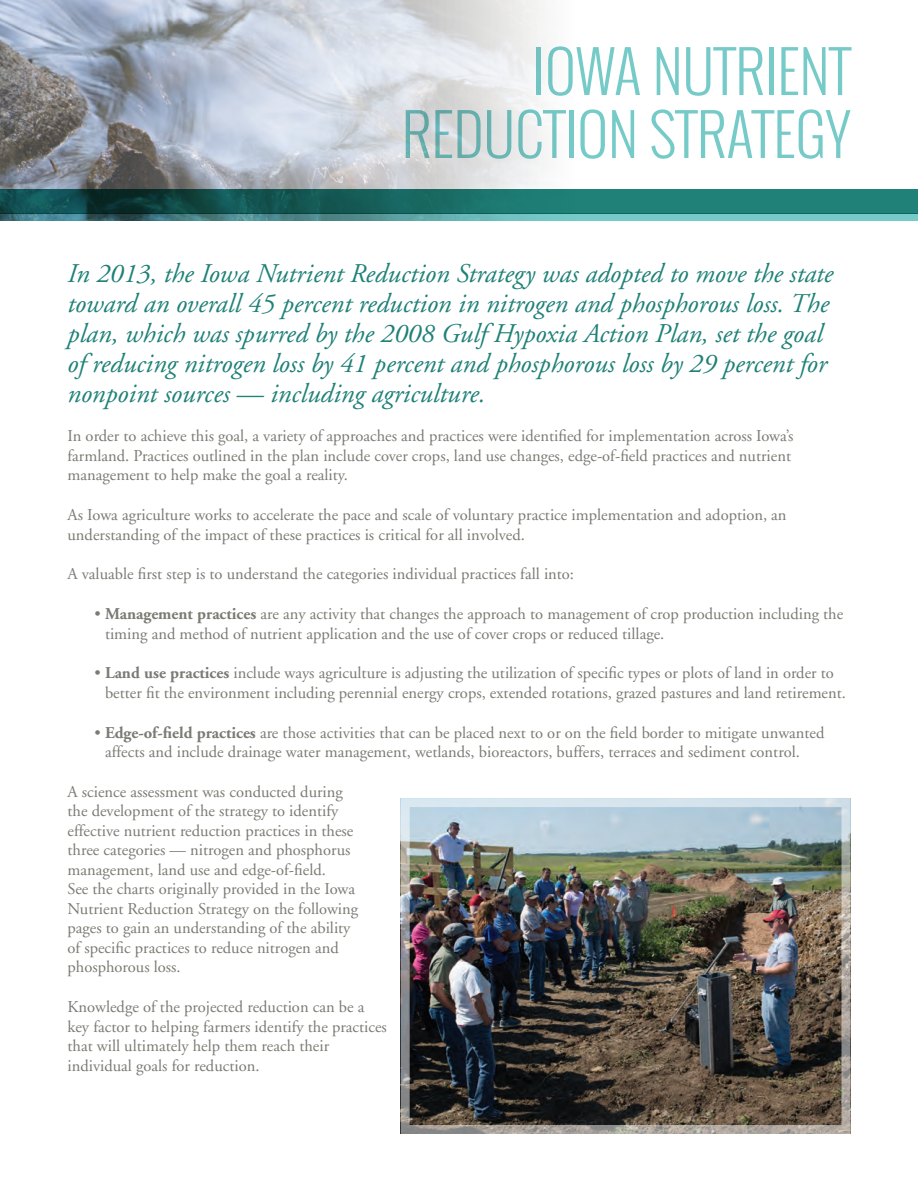
<style>
.page{position:relative;width:918px;height:1188px;background:#fff}
.page>*{position:absolute;margin:0;border:0;box-sizing:border-box;transform-origin:0 0}
.t1{font:300 57px/63px "Oswald";color:#76cbc9;text-align:right}
.t2{font:italic 27px/30px "Adobe Garamond";color:#1f8178}
.t3{font:16.5px/19.5px "Adobe Garamond";color:#7b7b74}
.s1{font-weight:700}
</style>
<div class="page">
<img style="left:0;top:0;width:544px;height:189px">
<svg style="left:0;top:189px;width:918px;height:25px;background:#176761"></svg>
<svg style="left:0;top:214px;width:918px;height:7px;background:#5fa6a7"></svg>
<img style="left:411px;top:808px;width:429px;height:316px">
<div style="left:401px;top:798px;width:449px;height:336px;border:9px solid #fff"></div>
<h1 class="t1" style="left:402px;top:40px;width:450px">IOWA NUTRIENT<br>REDUCTION STRATEGY</h1>
<p class="t2" style="left:68px;top:259px;width:767px">In 2013, the Iowa Nutrient Reduction Strategy was adopted to move the state toward an overall 45 percent reduction in nitrogen and phosphorous loss. The plan, which was spurred by the 2008 Gulf Hypoxia Action Plan, set the goal of reducing nitrogen loss by 41 percent and phosphorous loss by 29 percent for nonpoint sources — including agriculture.</p>
<p class="t3" style="left:68px;top:427px;width:728px">In order to achieve this goal, a variety of approaches and practices were identified for implementation across Iowa’s farmland. Practices outlined in the plan include cover crops, land use changes, edge-of-field practices and nutrient management to help make the goal a reality.</p>
<p class="t3" style="left:68px;top:506px;width:721px">As Iowa agriculture works to accelerate the pace and scale of voluntary practice implementation and adoption, an understanding of the impact of these practices is critical for all involved.</p>
<p class="t3" style="left:68px;top:565px;width:508px">A valuable first step is to understand the categories individual practices fall into:</p>
<p class="t3" style="left:105px;top:605px;width:740px;text-indent:-11px">• <span class="s1">Management practices</span> are any activity that changes the approach to management of crop production including the timing and method of nutrient application and the use of cover crops or reduced tillage.</p>
<p class="t3" style="left:105px;top:664px;width:743px;text-indent:-11px">• <span class="s1">Land use practices</span> include ways agriculture is adjusting the utilization of specific types or plots of land in order to better fit the environment including perennial energy crops, extended rotations, grazed pastures and land retirement.</p>
<p class="t3" style="left:105px;top:723px;width:721px;text-indent:-11px">• <span class="s1">Edge-of-field practices</span> are those activities that can be placed next to or on the field border to mitigate unwanted affects and include drainage water management, wetlands, bioreactors, buffers, terraces and sediment control.</p>
<p class="t3" style="left:68px;top:782px;width:292px">A science assessment was conducted during the development of the strategy to identify effective nutrient reduction practices in these three categories — nitrogen and phosphorus management, land use and edge-of-field.<br>See the charts originally provided in the Iowa Nutrient Reduction Strategy on the following pages to gain an understanding of the ability of specific practices to reduce nitrogen and phosphorous loss.</p>
<p class="t3" style="left:68px;top:998px;width:321px">Knowledge of the projected reduction can be a key factor to helping farmers identify the practices that will ultimately help them reach their individual goals for reduction.</p>
</div>
